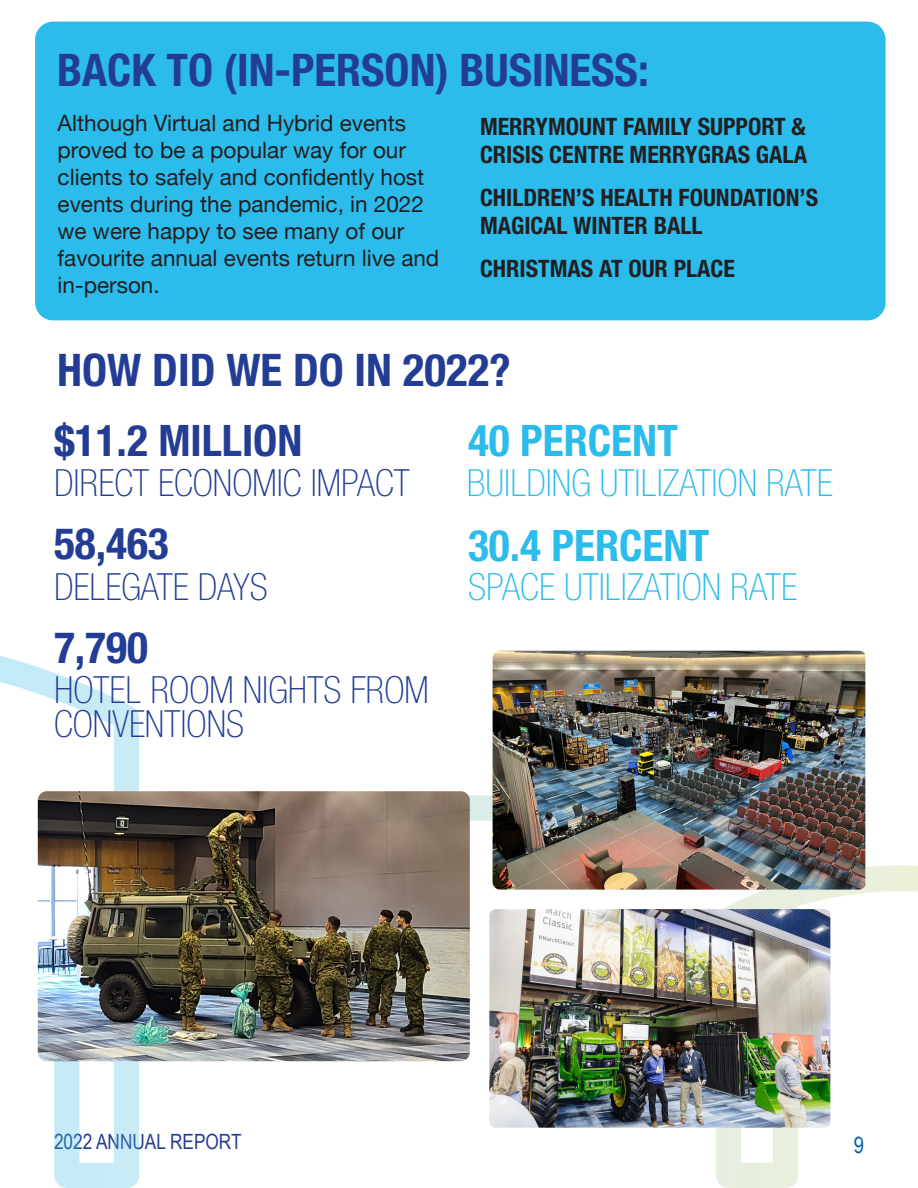
<style>
.page{position:relative;width:918px;height:1188px;background:#fff}
.page>*{position:absolute;margin:0;border:0;box-sizing:border-box;transform-origin:0 0}
.Header_-_White{font:700 condensed 45px "Helvetica Neue LT Pro";color:#233d95}
.Header_-_Dark_Blue{font:700 condensed 45px "Helvetica Neue LT Pro";color:#233d95}
.Header_-_Dark_Blue-2{font:700 condensed 43.5px "Helvetica Neue LT Pro";color:#233d95}
.Subheader_Light_Blue{font:700 condensed 43.5px "Helvetica Neue LT Pro";color:#2bbcec}
.Subheader_Light_Blue-2{font:100 condensed 37.5px/34.5px "Helvetica Neue LT Pro";color:#233d95}
.Subheader_Light_Blue-3{font:100 condensed 37.5px "Helvetica Neue LT Pro";color:#2bbcec}
.t1{font:700 condensed 24px/28.8px "Helvetica Neue LT Pro";color:#231f20}
.t2{font:22.5px/27px "Helvetica Neue";color:#231f20}
.t3{font:22.5px "Arial Narrow";color:#0161aa}
.t4{font:21px "Arial Narrow";color:#233d95}
</style>
<div class="page">
<svg style="left:0;top:650px;width:918px;height:538px"></svg>
<div style="left:35px;top:22px;width:851px;height:298px;background:#2bbcec;border-radius:18px"></div>
<img style="left:38px;top:791px;width:432px;height:270px">
<img style="left:493px;top:651px;width:372px;height:239px">
<img style="left:489px;top:909px;width:341px;height:219px">
<p class="Header_-_White" style="left:57px;top:43px;width:593px">BACK TO (IN-PERSON) BUSINESS:</p>
<p class="t2" style="left:58px;top:109px;width:383px">Although Virtual and Hybrid events proved to be a popular way for our clients to safely and confidently host events during the pandemic, in 2022 we were happy to see many of our favourite annual events return live and in-person.</p>
<p class="t1" style="left:480px;top:112px;width:329px">MERRYMOUNT FAMILY SUPPORT &amp;<br>CRISIS CENTRE MERRYGRAS GALA</p>
<p class="t1" style="left:480px;top:183px;width:340px">CHILDREN’S HEALTH FOUNDATION’S<br>MAGICAL WINTER BALL</p>
<p class="t1" style="left:480px;top:254px;width:257px">CHRISTMAS AT OUR PLACE</p>
<p class="Header_-_Dark_Blue" style="left:57px;top:343px;width:455px">HOW DID WE DO IN 2022?</p>
<p class="Header_-_Dark_Blue-2" style="left:54px;top:415px;width:250px">$11.2 MILLION</p>
<p class="Subheader_Light_Blue" style="left:468px;top:415px;width:212px">40 PERCENT</p>
<p class="Subheader_Light_Blue-2" style="left:54px;top:465px;width:357px">DIRECT ECONOMIC IMPACT</p>
<p class="Header_-_Dark_Blue-2" style="left:54px;top:518px;width:116px">58,463</p>
<p class="Subheader_Light_Blue-2" style="left:54px;top:569px;width:215px">DELEGATE DAYS</p>
<p class="Header_-_Dark_Blue-2" style="left:54px;top:621px;width:95px">7,790</p>
<p class="Subheader_Light_Blue-2" style="left:54px;top:673px;width:376px">HOTEL ROOM NIGHTS FROM<br>CONVENTIONS</p>
<p class="Subheader_Light_Blue-3" style="left:467px;top:461px;width:368px">BUILDING UTILIZATION RATE</p>
<p class="Subheader_Light_Blue" style="left:468px;top:519px;width:243px">30.4 PERCENT</p>
<p class="Subheader_Light_Blue-3" style="left:468px;top:565px;width:330px">SPACE UTILIZATION RATE</p>
<p class="t4" style="left:54px;top:1126px;width:189px">2022 ANNUAL REPORT</p>
<p class="t3" style="left:854px;top:1129px;width:12px">9</p>
</div>
